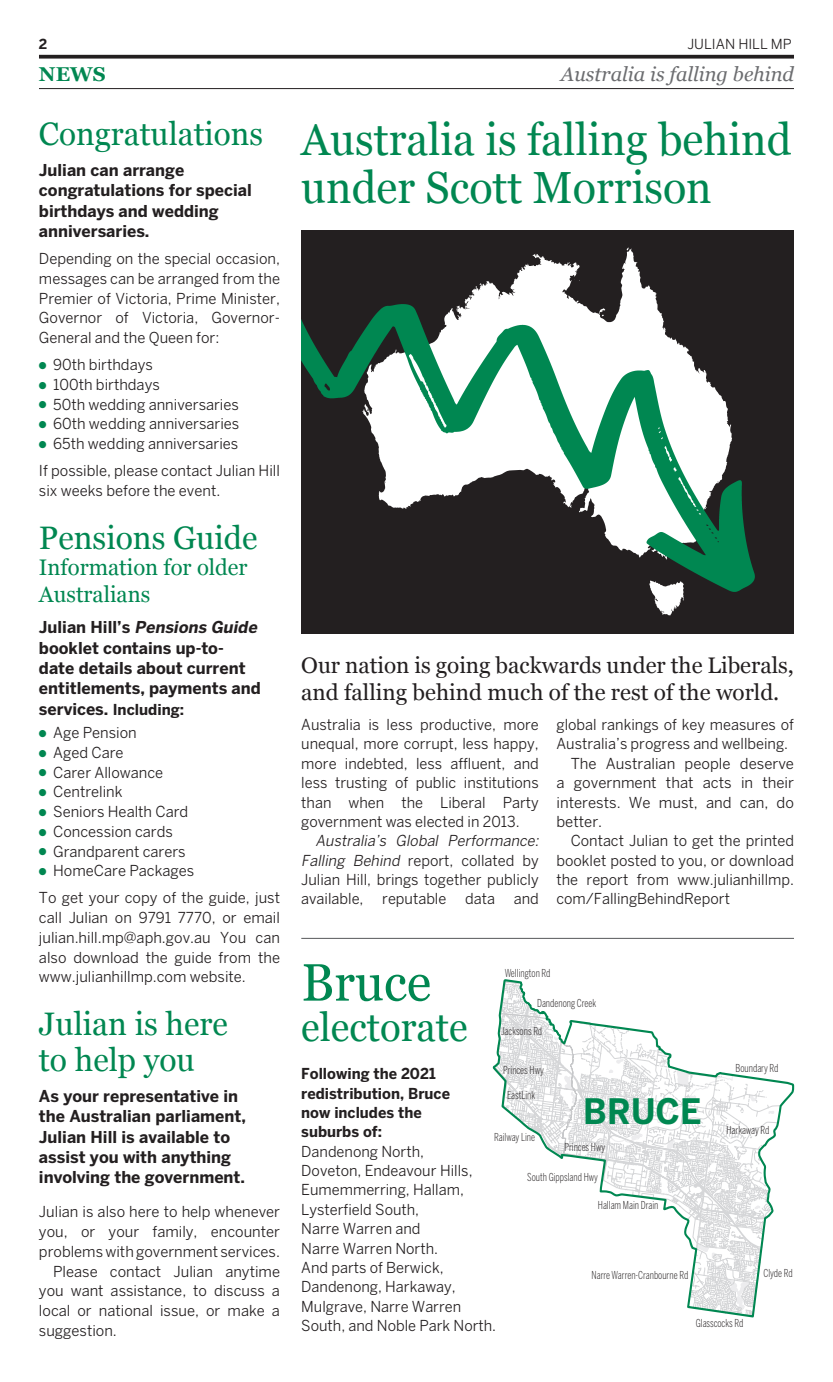
<style>
.page{position:relative;width:833px;height:1382px;background:#fff}
.page>*{position:absolute;margin:0;border:0;box-sizing:border-box;transform-origin:0 0}
.t1{font:52.5px "Georgia";color:#008751;scale:.96 1}
.t2{font:45px/48.8px "Georgia";color:#008751;scale:.96 1}
.t3{font:40px "Georgia";color:#008751;scale:.96 1}
.t4{font:700 34.75px "Benton Sans";color:#008751}
.t5{font:32.5px/35.4px "Georgia";color:#008751}
.t6{font:22.5px/27.5px "Georgia";color:#231f20}
.t7{font:22.5px/26.6px "Georgia";color:#008751}
.t8{font:italic 20px "Georgia";color:#6c6d70}
.t9{font:700 20px "Georgia";color:#008751}
.t10{font:700 16.25px/20.4px "Benton Sans";color:#231f20}
.t11{font:15px/19.4px "Benton Sans";color:#231f20}
.t12{font:700 15px/19.4px "Benton Sans";color:#231f20}
.t13{font:13.75px "Benton Sans";color:#231f20}
.t14{font:700 13.75px "Benton Sans";color:#231f20}
.t15{font:300 10.88px "Benton Sans Comp";color:#231f20}
.s1{color:#008751}
.s2{font-style:italic}
.s3{font-size:16.25px}
</style>
<div class="page">
<svg style="left:39px;top:55px;width:755px;height:4px;background:#3a3637"></svg>
<hr style="left:39px;top:88px;width:755px;height:1px;background:#231f20">
<div style="left:301px;top:230px;width:493px;height:404px;background:#231f20"></div>
<svg style="left:652px;top:592px;width:32px;height:24px"></svg>
<svg style="left:464px;top:249px;width:194px;height:55px"></svg>
<img style="left:301px;top:304px;width:453px;height:288px">
<hr style="left:301px;top:938px;width:493px;height:1px;background:#57585a">
<svg style="left:492px;top:979px;width:302px;height:339px"></svg>
<p class="t14" style="left:39px;top:36px;width:10px">2</p>
<p class="t13" style="left:687px;top:36px;width:106px">JULIAN HILL MP</p>
<h3 class="t9" style="left:39px;top:61px;width:68px">NEWS</h3>
<h3 class="t5" style="left:39px;top:115px;width:225px">Congratulations</h3>
<p class="t10" style="left:39px;top:160px;width:214px">Julian can arrange congratulations for special birthdays and wedding anniversaries.</p>
<p class="t11" style="left:39px;top:249px;width:242px;line-height:19.8px;text-align:justify">Depending on the special occasion, messages can be arranged from the Premier of Victoria, Prime Minister, Governor of Victoria, Governor-General and the Queen for:</p>
<p class="t11" style="left:39px;top:355px;width:115px"><span class="s1">●</span> 90th birthdays</p>
<p class="t11" style="left:39px;top:374px;width:122px"><span class="s1">●</span> 100th birthdays</p>
<p class="t11" style="left:39px;top:394px;width:201px"><span class="s1">●</span> 50th wedding anniversaries</p>
<p class="t11" style="left:39px;top:414px;width:202px"><span class="s1">●</span> 60th wedding anniversaries</p>
<p class="t11" style="left:39px;top:430px;width:242px;line-height:26.9px"><span class="s1">●</span> 65th wedding anniversaries<br>If possible, please contact Julian Hill</p>
<p class="t11" style="left:39px;top:480px;width:183px">six weeks before the event.</p>
<h3 class="t5" style="left:39px;top:519px;width:220px">Pensions Guide</h3>
<h3 class="t7" style="left:39px;top:553px;width:210px">Information for older<br>Australians</h3>
<p class="t10" style="left:39px;top:617px;width:223px">J u l i a n H i l l ’ s <span class="s2">Pensions Guide </span>booklet contains up-to&shy;date details about current entitlements, payments and</p>
<p class="t12" style="left:39px;top:699px;width:147px"><span class="s3">services.</span> Including:</p>
<p class="t11" style="left:39px;top:723px;width:99px"><span class="s1">●</span> Age Pension</p>
<p class="t11" style="left:39px;top:742px;width:86px"><span class="s1">●</span> Aged Care</p>
<p class="t11" style="left:39px;top:762px;width:126px"><span class="s1">●</span> Carer Allowance</p>
<p class="t11" style="left:39px;top:782px;width:85px"><span class="s1">●</span> Centrelink</p>
<p class="t11" style="left:39px;top:802px;width:151px"><span class="s1">●</span> Seniors Health Card</p>
<p class="t11" style="left:39px;top:821px;width:135px"><span class="s1">●</span> Concession cards</p>
<p class="t11" style="left:39px;top:841px;width:148px"><span class="s1">●</span> Grandparent carers</p>
<p class="t11" style="left:39px;top:857px;width:242px;line-height:26.9px"><span class="s1">●</span> HomeCare Packages<br>To get your copy of the guide, just</p>
<p class="t11" style="left:39px;top:907px;width:242px;line-height:19.8px;text-align:justify">call Julian on 9791 7770, or email julian.hill.mp@aph.gov.au You can also download the guide from the www.julianhillmp.com website.</p>
<h3 class="t5" style="left:39px;top:1005px;width:190px">Julian is here to help you</h3>
<p class="t10" style="left:39px;top:1085px;width:208px">As your representative in the Australian parliament,<br>Julian Hill is available to assist you with anything involving the government.</p>
<p class="t11" style="left:39px;top:1202px;width:242px">Julian is also here to help whenever</p>
<p class="t11" style="left:39px;top:1222px;width:242px">you, or your family, encounter</p>
<p class="t11" style="left:39px;top:1241px;width:242px">problems with government services.</p>
<p class="t11" style="left:53px;top:1261px;width:228px">Please contact Julian anytime</p>
<p class="t11" style="left:39px;top:1281px;width:242px">you want assistance, to discuss a</p>
<p class="t11" style="left:39px;top:1301px;width:242px">local or national issue, or make a</p>
<p class="t11" style="left:39px;top:1321px;width:79px">suggestion.</p>
<h3 class="t8" style="left:561px;top:59px;width:234px">Australia is falling behind</h3>
<h2 class="t2" style="left:301px;top:113px;width:512px">Australia is falling behind under Scott Morrison</h2>
<h3 class="t6" style="left:301px;top:650px;width:494px">Our nation is going backwards under the Liberals, and falling behind much of the rest of the world.</h3>
<p class="t11" style="left:301px;top:715px;width:239px;text-align:justify">Australia is less productive, more unequal, more corrupt, less happy, more indebted, less affluent, and less trusting of public institutions than when the Liberal Party government was elected in 2013.</p>
<p class="t11" style="left:301px;top:831px;width:242px;text-indent:14px"><span class="s2">Australia’s Global Performance:<br>Falling Behind</span> report, collated by Julian Hill, brings together publicly available, reputable data and</p>
<p class="t11" style="left:556px;top:715px;width:239px">global rankings of key measures of</p>
<p class="t11" style="left:556px;top:734px;width:233px">Australia’s progress and wellbeing.</p>
<p class="t11" style="left:570px;top:753px;width:225px">The Australian people deserve</p>
<p class="t11" style="left:556px;top:773px;width:239px">a government that acts in their</p>
<p class="t11" style="left:556px;top:792px;width:239px">interests. We must, and can, do</p>
<p class="t11" style="left:556px;top:812px;width:47px">better.</p>
<p class="t11" style="left:570px;top:831px;width:225px">Contact Julian to get the printed</p>
<p class="t11" style="left:556px;top:850px;width:239px">booklet posted to you, or download</p>
<p class="t11" style="left:556px;top:870px;width:239px">the report from www.julianhillmp.</p>
<p class="t11" style="left:556px;top:889px;width:175px">com/FallingBehindReport</p>
<h1 class="t1" style="left:301px;top:944px;width:137px">Bruce</h1>
<h3 class="t3" style="left:301px;top:998px;width:175px">electorate</h3>
<p class="t15" style="left:505px;top:966px;width:47px">Wellington Rd</p>
<p class="t15" style="left:537px;top:997px;width:61px">Dandenong Creek</p>
<p class="t15" style="left:501px;top:1025px;width:43px">Jacksons Rd</p>
<p class="t15" style="left:735px;top:1062px;width:44px">Boundary Rd</p>
<p class="t15" style="left:503px;top:1064px;width:42px">Princes Hwy</p>
<p class="t12" style="left:301px;top:1064px;width:150px">Following the 2021 redistribution, Bruce now includes the suburbs of:</p>
<p class="t11" style="left:301px;top:1141px;width:196px">Dandenong North,<br>Doveton, Endeavour Hills,<br>Eumemmerring, Hallam,<br>Lysterfield South,<br>Narre Warren and<br>Narre Warren North.<br>And parts of Berwick,<br>Dandenong, Harkaway,<br>Mulgrave, Narre Warren<br>South, and Noble Park North.</p>
<p class="t15" style="left:507px;top:1089px;width:30px">EastLink</p>
<h3 class="t4" style="left:583px;top:1091px;width:120px">BRUCE</h3>
<p class="t15" style="left:726px;top:1123px;width:44px">Harkaway Rd</p>
<p class="t15" style="left:494px;top:1130px;width:42px">Railway Line</p>
<p class="t15" style="left:564px;top:1140px;width:42px">Princes Hwy</p>
<p class="t15" style="left:527px;top:1170px;width:72px">South Gippsland Hwy</p>
<p class="t15" style="left:598px;top:1199px;width:62px">Hallam Main Drain</p>
<p class="t15" style="left:763px;top:1267px;width:31px">Clyde Rd</p>
<p class="t15" style="left:591px;top:1269px;width:98px">Narre Warren-Cranbourne Rd</p>
<p class="t15" style="left:696px;top:1317px;width:49px">Glasscocks Rd</p>
</div>
